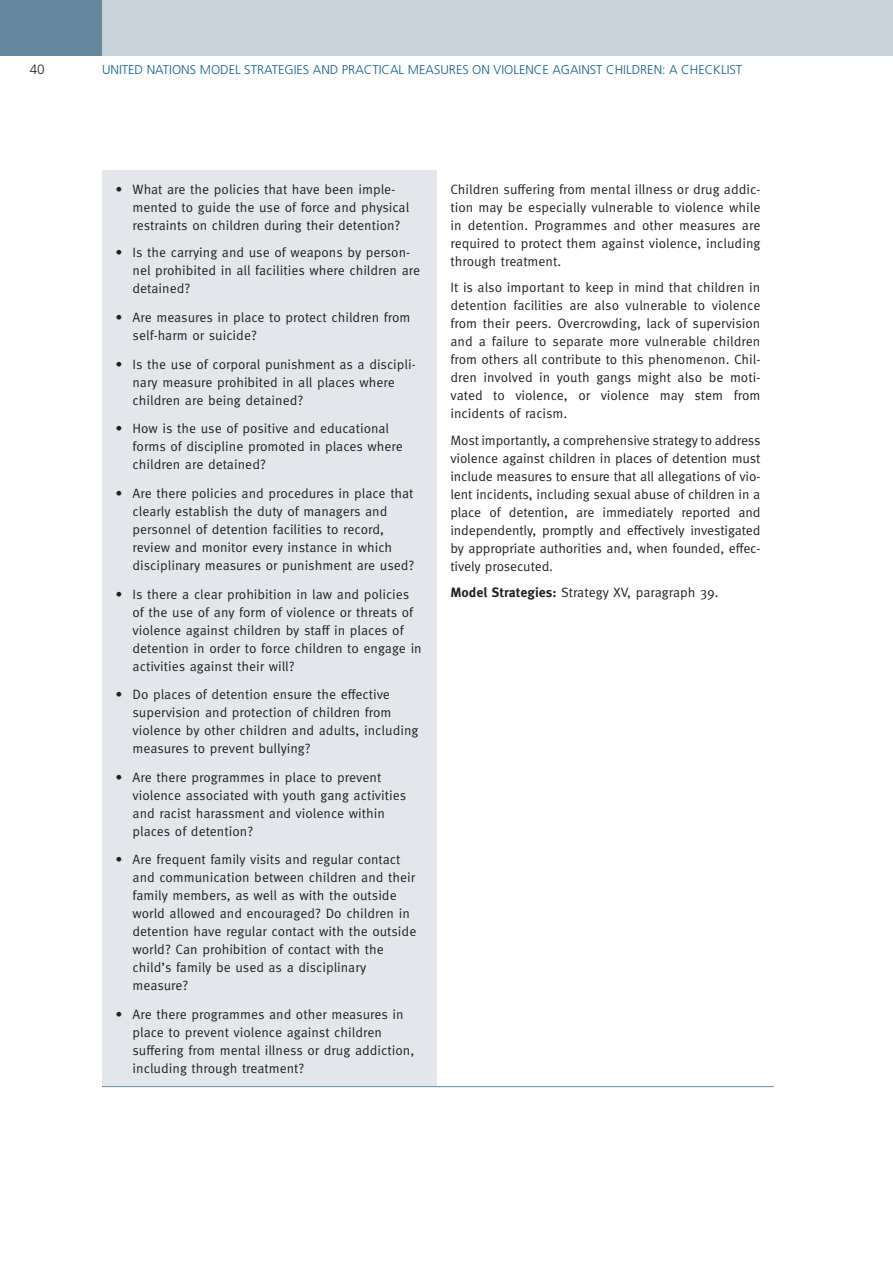
<style>
.page{position:relative;width:893px;height:1263px;background:#fff}
.page>*{position:absolute;margin:0;border:0;box-sizing:border-box;transform-origin:0 0}
.t1{font:13.5px/18px "Meta OT Norm";color:#231f20}
.t2{font:300 13.5px "Frutiger LT Std";color:#231f20}
.t3{font:300 12.75px "Frutiger LT Std";color:#0e618b}
.s1{font-family:"Meta OT";font-weight:700}
</style>
<div class="page">
<div style="left:0;top:0;width:893px;height:55px;background:#c8d2db"></div>
<div style="left:0;top:0;width:102px;height:55px;background:#66889d"></div>
<div style="left:102px;top:170px;width:335px;height:916px;background:#e3e7eb"></div>
<hr style="left:102px;top:1086px;width:335px;height:1px;background:#66889d">
<hr style="left:437px;top:1086px;width:337px;height:1px;background:#66889d">
<p class="t2" style="left:30px;top:62px;width:17px">40</p>
<p class="t3" style="left:102px;top:63px;width:642px">UNITED NATIONS MODEL STRATEGIES AND PRACTICAL MEASURES ON VIOLENCE AGAINST CHILDREN: A CHECKLIST</p>
<p class="t1" style="left:133px;top:180px;width:278px;text-indent:-17px">• What are the policies that have been imple&shy;mented to guide the use of force and physical restraints on children during their detention?</p>
<p class="t1" style="left:133px;top:244px;width:289px;text-indent:-17px">• Is the carrying and use of weapons by person&shy;nel prohibited in all facilities where children are detained?</p>
<p class="t1" style="left:133px;top:308px;width:279px;text-indent:-17px">• Are measures in place to protect children from self-harm or suicide?</p>
<p class="t1" style="left:133px;top:355px;width:285px;text-indent:-17px">• Is the use of corporal punishment as a discipli&shy;nary measure prohibited in all places where children are being detained?</p>
<p class="t1" style="left:133px;top:420px;width:272px;text-indent:-17px">• How is the use of positive and educational forms of discipline promoted in places where children are detained?</p>
<p class="t1" style="left:133px;top:484px;width:283px;text-indent:-17px">• Are there policies and procedures in place that clearly establish the duty of managers and personnel of detention facilities to record, review and monitor every instance in which disciplinary measures or punishment are used?</p>
<p class="t1" style="left:133px;top:585px;width:291px;text-indent:-17px">• Is there a clear prohibition in law and policies of the use of any form of violence or threats of violence against children by staff in places of detention in order to force children to engage in activities against their will?</p>
<p class="t1" style="left:133px;top:686px;width:287px;text-indent:-17px">• Do places of detention ensure the effective supervision and protection of children from violence by other children and adults, including measures to prevent bullying?</p>
<p class="t1" style="left:133px;top:768px;width:275px;text-indent:-17px">• Are there programmes in place to prevent violence associated with youth gang activities and racist harassment and violence within places of detention?</p>
<p class="t1" style="left:133px;top:851px;width:285px;text-indent:-17px">• Are frequent family visits and regular contact and communication between children and their family members, as well as with the outside world allowed and encouraged? Do children in detention have regular contact with the outside world? Can prohibition of contact with the child’s family be used as a disciplinary measure?</p>
<p class="t1" style="left:133px;top:1005px;width:283px;text-indent:-17px">• Are there programmes and other measures in place to prevent violence against children suffering from mental illness or drug addiction, including through treatment?</p>
<p class="t1" style="left:450px;top:180px;width:311px;text-align:justify">Children suffering from mental illness or drug addic&shy;tion may be especially vulnerable to violence while in detention. Programmes and other measures are required to protect them against violence, including through treatment.</p>
<p class="t1" style="left:450px;top:279px;width:311px;text-align:justify">It is also important to keep in mind that children in detention facilities are also vulnerable to violence from their peers. Overcrowding, lack of supervision and a failure to separate more vulnerable children from others all contribute to this phenomenon. Chil&shy;dren involved in youth gangs might also be moti&shy;vated to violence, or violence may stem from incidents of racism.</p>
<p class="t1" style="left:450px;top:431px;width:312px;text-align:justify">Most importantly, a comprehensive strategy to address violence against children in places of detention must include measures to ensure that all allegations of vio&shy;lent incidents, including sexual abuse of children in a place of detention, are immediately reported and independently, promptly and effectively investigated by appropriate authorities and, when founded, effec&shy;tively prosecuted.</p>
<p class="t1" style="left:450px;top:584px;width:268px"><span class="s1">Model Strategies:</span> Strategy XV, paragraph 39.</p>
</div>
